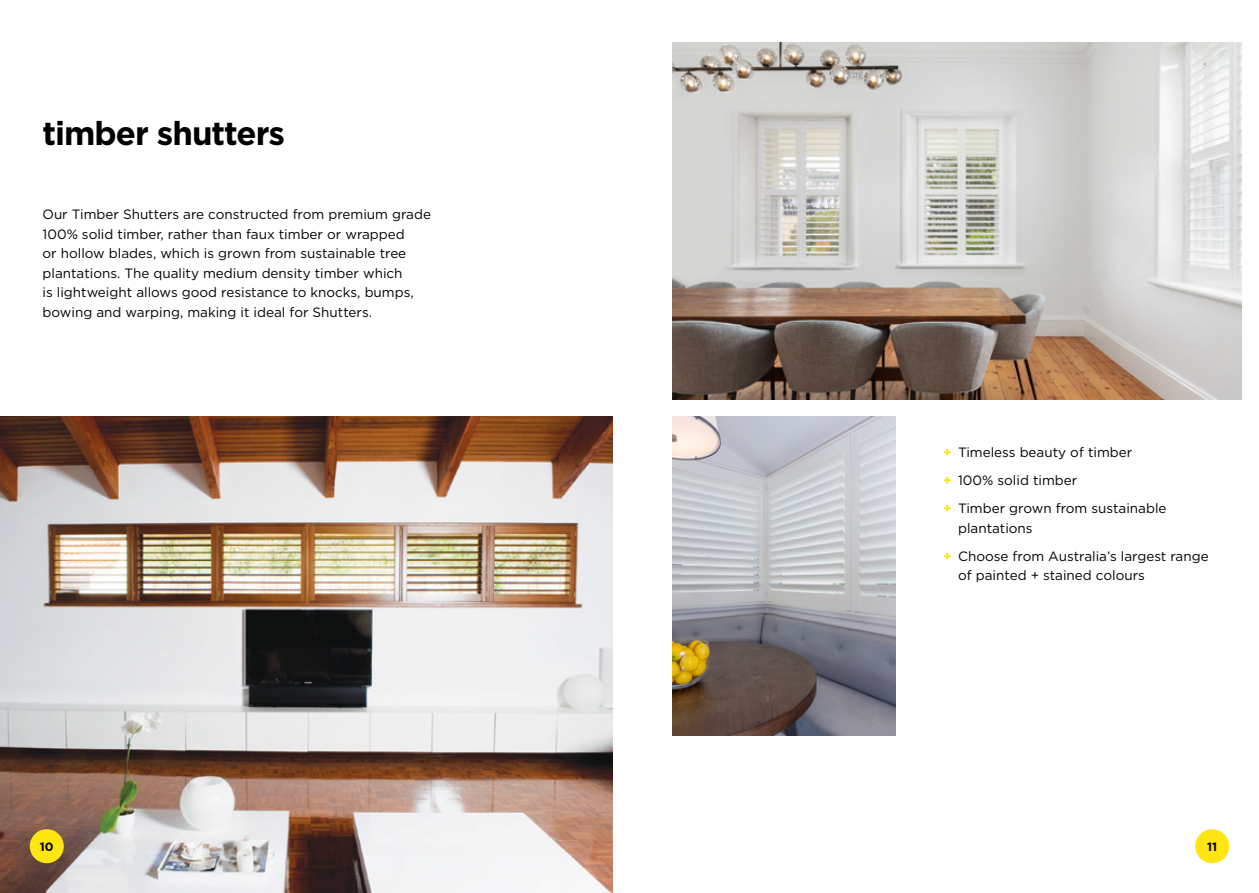
<style>
.page{position:relative;width:1259px;height:893px;background:#fff}
.page>*{position:absolute;margin:0;border:0;box-sizing:border-box;transform-origin:0 0}
.t1{font:700 33px "Gotham";letter-spacing:-.03em;color:#000}
.t2{font:13.5px/19.5px "Gotham";color:#000}
.t3{font:700 12px "Gotham";color:#000}
.s1{font-weight:700;color:#ffe512}
</style>
<div class="page">
<div style="left:1195px;top:829px;width:34px;height:34px;background:#ffe512;border-radius:50%"></div>
<img style="left:0;top:417px;width:612px;height:476px">
<div style="left:30px;top:829px;width:34px;height:34px;background:#ffe512;border-radius:50%"></div>
<img style="left:672px;top:43px;width:570px;height:357px">
<img style="left:672px;top:417px;width:223px;height:319px">
<h1 class="t1" style="left:43px;top:112px;width:244px">timber shutters</h1>
<p class="t2" style="left:43px;top:204px;width:390px">Our Timber Shutters are constructed from premium grade 100% solid timber, rather than faux timber or wrapped<br>or hollow blades, which is grown from sustainable tree plantations. The quality medium density timber which<br>is lightweight allows good resistance to knocks, bumps, bowing and warping, making it ideal for Shutters.</p>
<p class="t2" style="left:943px;top:438px;width:225px;line-height:28px"><span class="s1">+</span> Timeless beauty of timber<br><span class="s1">+</span> 100% solid timber<br><span class="s1">+</span> Timber grown from sustainable</p>
<p class="t2" style="left:943px;top:514px;width:267px;line-height:28px;text-indent:15px">plantations<br><span class="s1">+</span> Choose from Australia’s largest range</p>
<p class="t2" style="left:958px;top:565px;width:188px">of painted + stained colours</p>
<p class="t3" style="left:40px;top:839px;width:15px">10</p>
<p class="t3" style="left:1207px;top:839px;width:12px">11</p>
</div>
